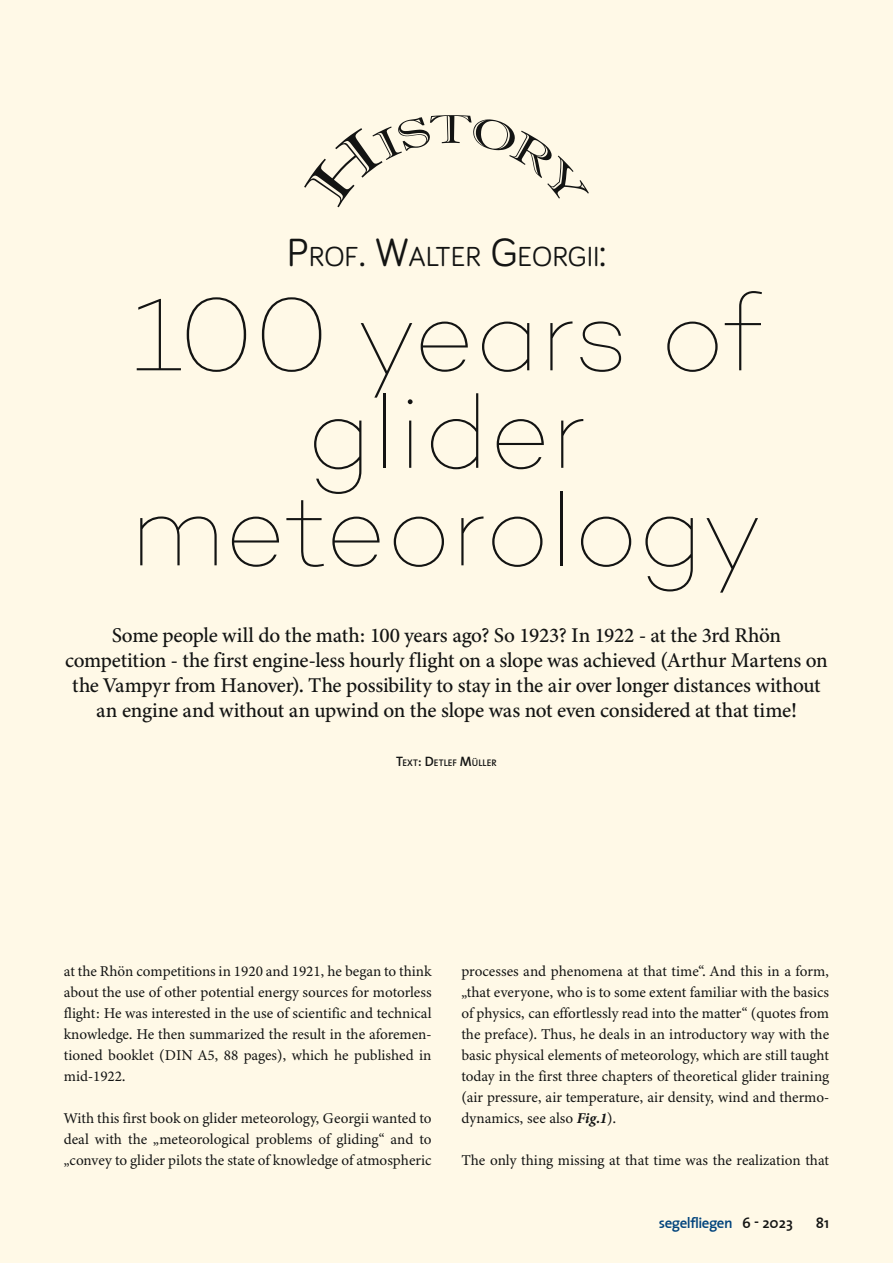
<style>
.page{position:relative;width:893px;height:1263px;background:#fff9e7}
.page>*{position:absolute;margin:0;border:0;box-sizing:border-box;transform-origin:0 0}
.Headline_4{font:100 105px/97.5px "Campton";letter-spacing:-.01em;color:#131413;text-align:center}
.Headline_3{font:28.35px "Bariol";color:#131413}
.Vorspann{font:21px/25.2px "Minion Variable Concept";letter-spacing:-.015em;color:#131413;text-align:center}
.Lauftext{font:15px/21px "Minion Variable Concept";color:#131413;text-align:justify}
.t1{font:15px "The Sans Semi Bold Plain";letter-spacing:-.03em;color:#00437c}
.t2{font:15px "The Sans Semi Bold Plain";color:#131413}
.Autor{font:9.45px "The Sans Semi Bold Plain";letter-spacing:.01em;color:#131413}
.s1{font-size:40.5px}
.s2{font-size:13.5px}
.s3{font-style:italic}
.s4{color:#131413}
</style>
<div class="page">
<svg style="left:304px;top:115px;width:285px;height:92px"></svg>
<p class="Headline_3" style="left:287px;top:237px;width:321px"><span class="s1">P</span>ROF<span class="s1">. W</span>ALTER <span class="s1">G</span>EORGII<span class="s1">:</span></p>
<p class="Headline_4" style="left:131px;top:285px;width:633px">100 years of glider</p>
<p class="Headline_4" style="left:130px;top:480px;width:635px">meteorology</p>
<p class="Vorspann" style="left:65px;top:622px;width:764px">Some people will do the math: 100 years ago? So 1923? In 1922 - at the 3rd Rhön competition - the first engine-less hourly flight on a slope was achieved (Arthur Martens on the Vampyr from Hanover). The possibility to stay in the air over longer distances without an engine and without an upwind on the slope was not even considered at that time!</p>
<p class="Autor" style="left:396px;top:755px;width:102px"><span class="s2">T</span>EXT<span class="s2">: D</span>ETLEF <span class="s2">M</span>ÜLLER</p>
<p class="Lauftext" style="left:64px;top:960px;width:369px">at the Rhön competitions in 1920 and 1921, he began to think about the use of other potential energy sources for motorless flight: He was interested in the use of scientific and technical knowledge. He then summarized the result in the aforemen&shy;tioned booklet (DIN A5, 88 pages), which he published in mid-1922.</p>
<p class="Lauftext" style="left:64px;top:1107px;width:369px">With this first book on glider meteorology, Georgii wanted to deal with the „meteorological problems of gliding“ and to „convey to glider pilots the state of knowledge of atmospheric</p>
<p class="Lauftext" style="left:461px;top:960px;width:369px">processes and phenomena at that time“. And this in a form, „that everyone, who is to some extent familiar with the basics of physics, can effortlessly read into the matter“ (quotes from the preface). Thus, he deals in an introductory way with the basic physical elements of meteorology, which are still taught today in the first three chapters of theoretical glider training (air pressure, air temperature, air density, wind and thermo&shy;dynamics, see also <span class="s3">Fig.1</span>).</p>
<p class="Lauftext" style="left:461px;top:1149px;width:369px">The only thing missing at that time was the realization that</p>
<p class="t1" style="left:659px;top:1210px;width:136px">segelf liegen <span class="s4">6 - 2023</span></p>
<p class="t2" style="left:816px;top:1210px;width:15px">81</p>
</div>
